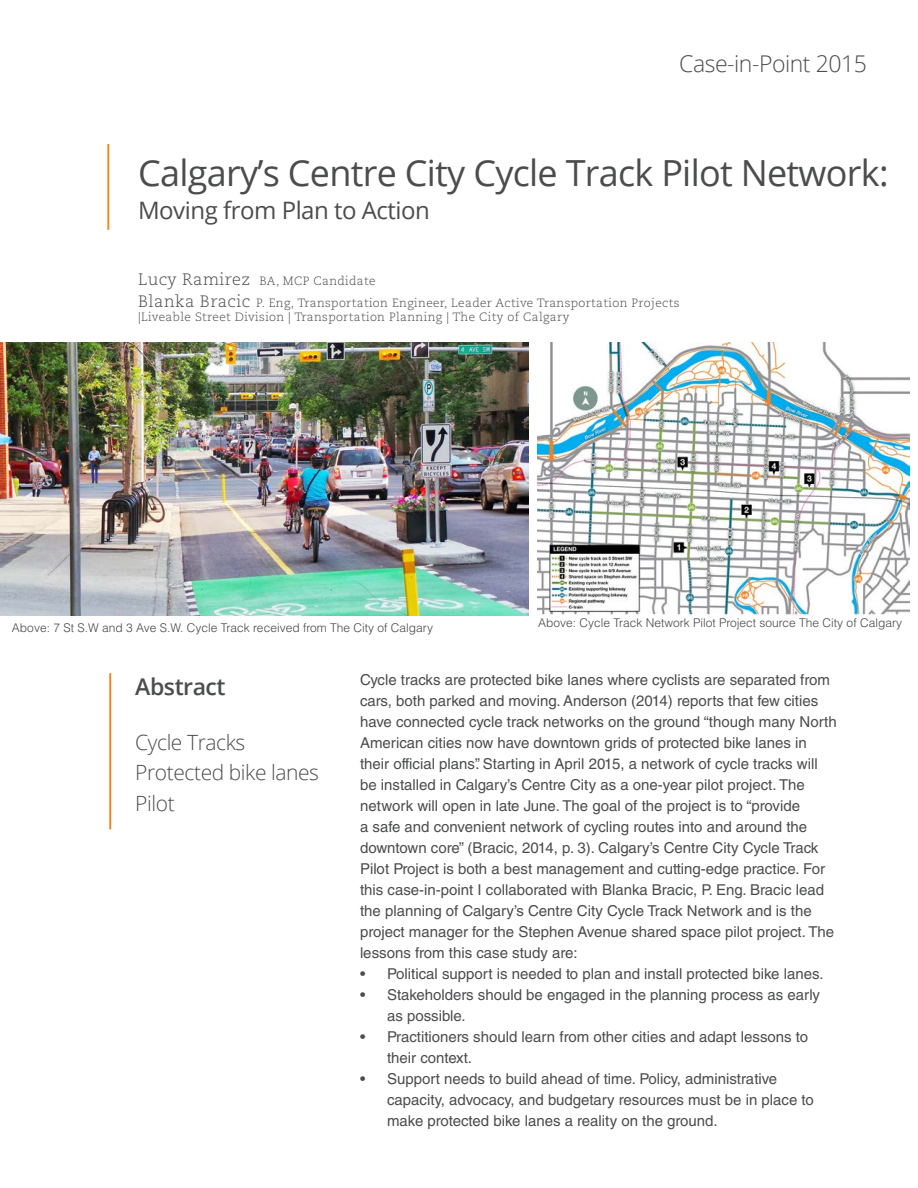
<style>
.page{position:relative;width:918px;height:1188px;background:#fff}
.page>*{position:absolute;margin:0;border:0;box-sizing:border-box;transform-origin:0 0}
.Heading_1{font:36px "Open Sans";letter-spacing:-.02em;color:#4b4c4d}
.Heading_1-2{font:24px "Open Sans";letter-spacing:-.02em;color:#4b4c4d}
.Sectors{font:300 23.1px "Open Sans";letter-spacing:-.02em;color:#4b4c4d}
.Sector_Heading{font:600 23.1px "Open Sans";letter-spacing:-.02em;color:#4b4c4d}
.Sectors-2{font:300 21px "Open Sans";letter-spacing:-.02em;color:#4b4c4d}
.Body_Copy{font:15px/21px "Helvetica LT Std";color:#4b4c4d}
.Names{font:300 12px/14.4px "Caecilia LT Std";letter-spacing:.03em;color:#4b4c4d}
.PHOTO_CAPTION{font:300 12px "Helvetica LT Std";color:#474a47}
.s1{font-size:16.5px}
</style>
<div class="page">
<hr style="left:107px;top:144px;width:2px;height:86px;background:#f58320">
<img style="left:538px;top:342px;width:372px;height:274px">
<img style="left:0;top:342px;width:529px;height:274px">
<hr style="left:109px;top:673px;width:2px;height:156px;background:#f58320">
<p class="Sectors" style="left:679px;top:47px;width:189px">Case-in-Point 2015</p>
<p class="Heading_1" style="left:138px;top:149px;width:752px">Calgary’s Centre City Cycle Track Pilot Network:</p>
<p class="Heading_1-2" style="left:138px;top:194px;width:293px">Moving from Plan to Action</p>
<p class="Names" style="left:138px;top:274px;width:239px"><span class="s1">Lucy Ramirez</span> BA, MCP Candidate</p>
<p class="Names" style="left:138px;top:296px;width:543px"><span class="s1">Blanka Bracic</span> P. Eng, Transportation Engineer, Leader Active Transportation Projects |Liveable Street Division | Transportation Planning | The City of Calgary</p>
<p class="PHOTO_CAPTION" style="left:12px;top:621px;width:423px">Above: 7 St S.W and 3 Ave S.W. Cycle Track received from The City of Calgary</p>
<p class="PHOTO_CAPTION" style="left:538px;top:615px;width:366px">Above: Cycle Track Network Pilot Project source The City of Calgary</p>
<p class="Sector_Heading" style="left:135px;top:671px;width:92px">Abstract</p>
<p class="Sectors-2" style="left:135px;top:728px;width:111px">Cycle Tracks</p>
<p class="Sectors-2" style="left:135px;top:758px;width:185px">Protected bike lanes</p>
<p class="Sectors-2" style="left:135px;top:789px;width:41px">Pilot</p>
<p class="Body_Copy" style="left:360px;top:670px;width:478px">Cycle tracks are protected bike lanes where cyclists are separated from cars, both parked and moving. Anderson (2014) reports that few cities have connected cycle track networks on the ground “though many North American cities now have downtown grids of protected bike lanes in their official plans”. Starting in April 2015, a network of cycle tracks will be installed in Calgary’s Centre City as a one-year pilot project. The network will open in late June. The goal of the project is to “provide<br>a safe and convenient network of cycling routes into and around the downtown core” (Bracic, 2014, p. 3). Calgary’s Centre City Cycle Track Pilot Project is both a best management and cutting-edge practice. For this case-in-point I collaborated with Blanka Bracic, P. Eng. Bracic lead the planning of Calgary’s Centre City Cycle Track Network and is the project manager for the Stephen Avenue shared space pilot project. The lessons from this case study are:</p>
<p class="Body_Copy" style="left:360px;top:964px;width:465px">• Political support is needed to plan and install protected bike lanes.</p>
<p class="Body_Copy" style="left:387px;top:985px;width:434px;text-indent:-27px">• Stakeholders should be engaged in the planning process as early as possible.</p>
<p class="Body_Copy" style="left:387px;top:1027px;width:423px;text-indent:-27px">• Practitioners should learn from other cities and adapt lessons to their context.</p>
<p class="Body_Copy" style="left:387px;top:1069px;width:428px;text-indent:-27px">• Support needs to build ahead of time. Policy, administrative capacity, advocacy, and budgetary resources must be in place to make protected bike lanes a reality on the ground.</p>
</div>
